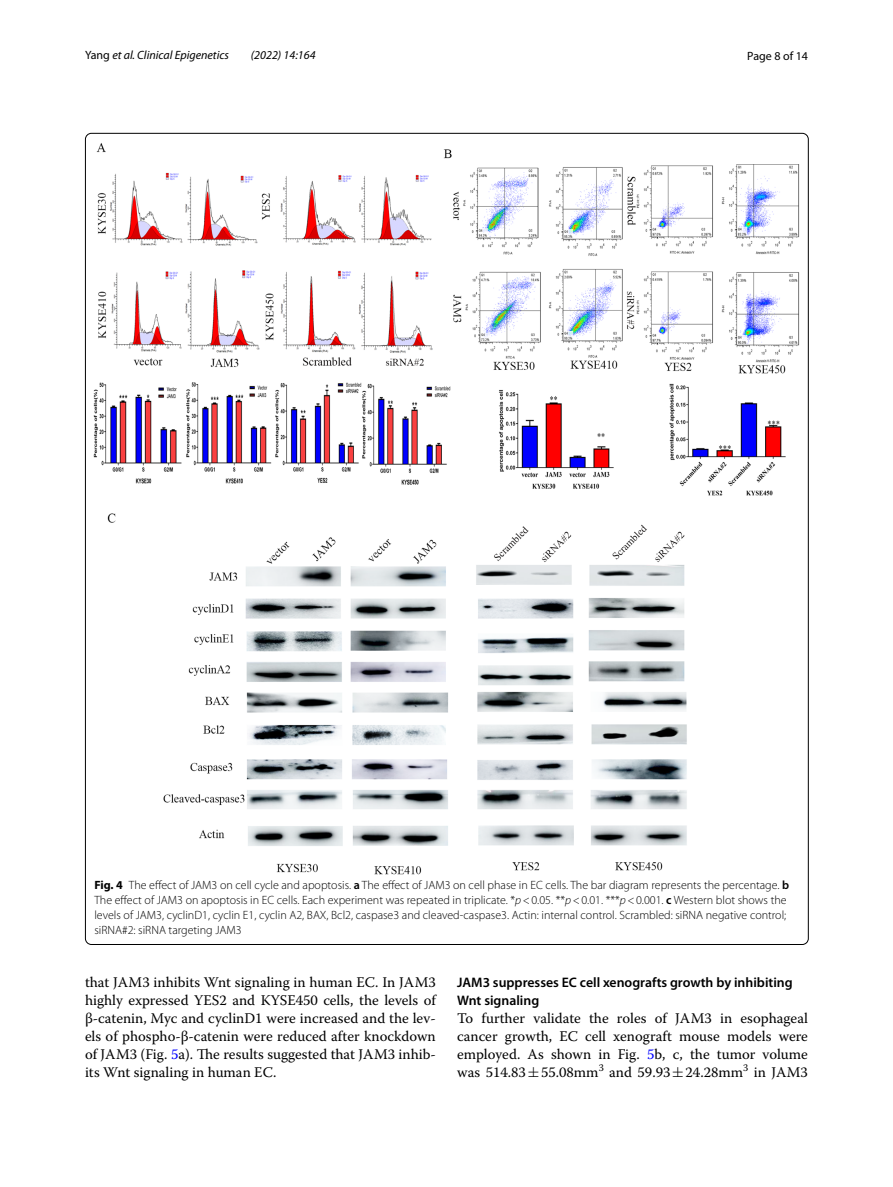
<style>
.page{position:relative;width:893px;height:1187px;background:#fff}
.page>*{position:absolute;margin:0;border:0;box-sizing:border-box;transform-origin:0 0}
.t1{font:14.7px/18px "Warnock Pro";color:#000;text-align:justify}
.t2{font:600 13.8px/18px "Myriad Pro";color:#000}
.t3{font:300 12px/15px "Myriad Pro";color:#000}
.t4{font:italic 12px "Myriad Pro";color:#000}
.t5{font:12px "Myriad Pro";color:#000}
.s1{font-style:normal}
.s2{font-weight:700}
.s3{font-weight:600}
.s4{font-style:italic}
.s5{color:#00f}
.s6{font-family:"MTSY"}
</style>
<div class="page">
<img style="left:94px;top:143px;width:706px;height:731px">
<p class="t4" style="left:85px;top:48px;width:146px"><span class="s1">Yang</span> et al. Clinical Epigenetics</p>
<p class="t4" style="left:251px;top:48px;width:66px">(2022) 14:164</p>
<p class="t5" style="left:747px;top:48px;width:62px">Page 8 of 14</p>
<p class="t3" style="left:94px;top:878px;width:696px"><span class="s2">Fig. 4</span> The effect of JAM3 on cell cycle and apoptosis. <span class="s3">a</span> The effect of JAM3 on cell phase in EC cells. The bar diagram represents the percentage. <span class="s3">b </span>The effect of JAM3 on apoptosis in EC cells. Each experiment was repeated in triplicate. *<span class="s4">p</span>&lt;0.05. **<span class="s4">p</span>&lt;0.01. ***<span class="s4">p</span>&lt;0.001. <span class="s3">c</span> Western blot shows the levels of JAM3, cyclinD1, cyclin E1, cyclin A2, BAX, Bcl2, caspase3 and cleaved-caspase3. Actin: internal control. Scrambled: siRNA negative control; siRNA#2: siRNA targeting JAM3</p>
<p class="t1" style="left:85px;top:972px;width:352px">that JAM3 inhibits Wnt signaling in human EC. In JAM3 highly expressed YES2 and KYSE450 cells, the levels of β-catenin, Myc and cyclinD1 were increased and the lev&shy;els of phospho-β-catenin were reduced after knockdown of JAM3 (Fig. <span class="s5">5</span>a). The results suggested that JAM3 inhib&shy;its Wnt signaling in human EC.</p>
<p class="t2" style="left:457px;top:972px;width:337px">JAM3 suppresses EC cell xenografts growth by inhibiting<br>Wnt signaling</p>
<p class="t1" style="left:457px;top:1008px;width:352px">To further validate the roles of JAM3 in esophageal cancer growth, EC cell xenograft mouse models were employed. As shown in Fig. <span class="s5">5</span>b, c, the tumor volume was 514.83<span class="s6">±</span>55.08mm<sup>3</sup> and 59.93<span class="s6">±</span>24.28mm<sup>3</sup> in JAM3</p>
</div>
